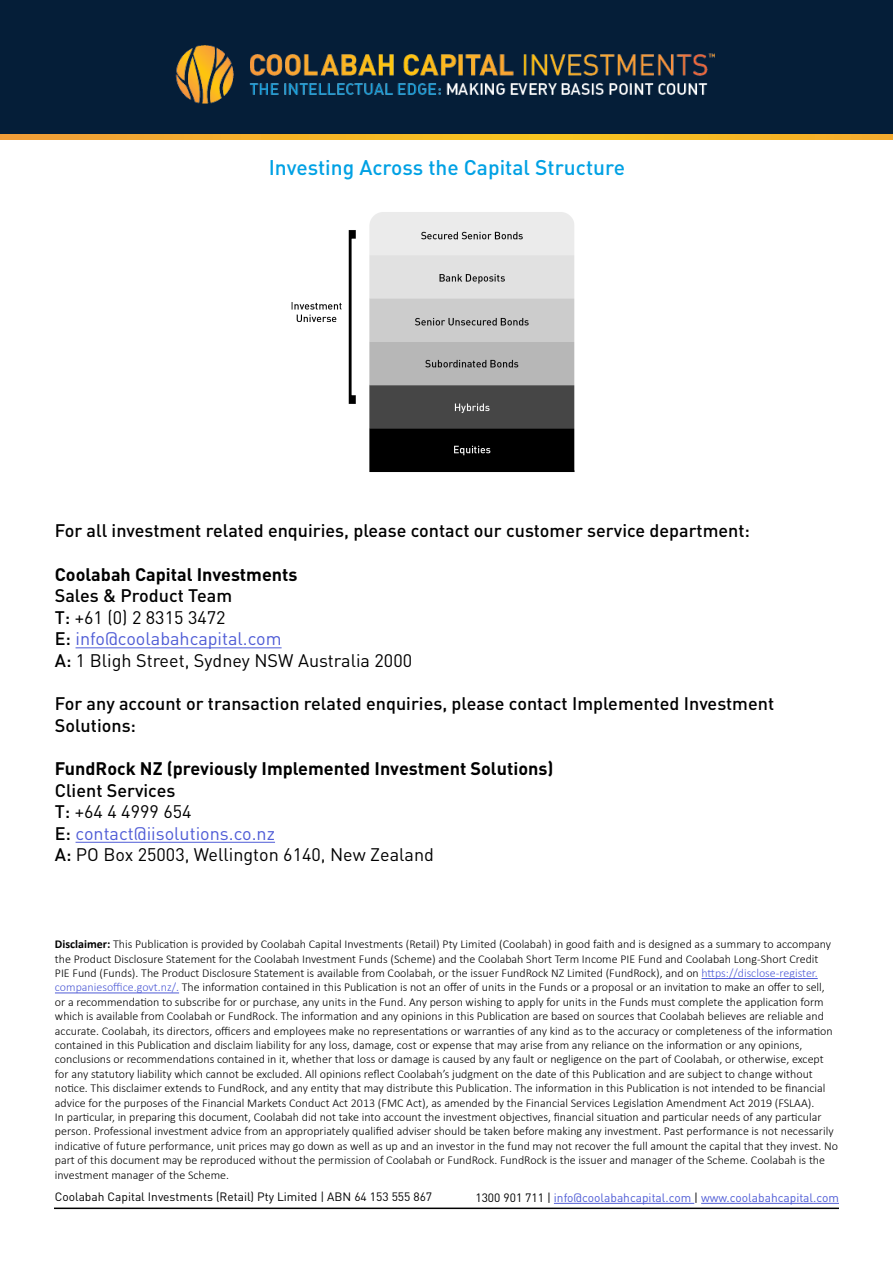
<style>
.page{position:relative;width:893px;height:1263px;background:#fff}
.page>*{position:absolute;margin:0;border:0;box-sizing:border-box;transform-origin:0 0}
.t1{font:500 21px "DIN Pro";color:#00a1e4}
.t2{font:500 18px/21.6px "DIN Pro";color:#000}
.t3{font:18px "DIN Pro";color:#000}
.t4{font:700 18px "DIN Pro";color:#000}
.t5{font:18px "DIN Pro";color:#4f5cd6}
.t6{font:300 12px/14.4px "Calibri";color:#000}
.t7{font:12px "DIN Pro";color:#000}
.t8{font:12px "DIN Pro";color:#4f5cd6}
.s1{font-weight:500}
.s2{font-weight:500;color:#000}
.s3{font-weight:700}
.s4{color:#4f5cd6}
.s5{color:#000}
</style>
<div class="page">
<hr style="left:54px;top:1207px;width:785px;height:2px;background:#000">
<hr style="left:554px;top:1203px;width:140px;height:1px;background:#4f5cd6">
<hr style="left:701px;top:1203px;width:138px;height:1px;background:#4f5cd6">
<div style="left:0;top:0;width:893px;height:138px;background:#051e38"></div>
<img style="left:175px;top:46px;width:540px;height:58px">
<svg style="left:0;top:135px;width:893px;height:4px;background:#f5b428"></svg>
<hr style="left:701px;top:978px;width:117px;height:1px;background:#4f5cd6">
<hr style="left:55px;top:993px;width:124px;height:1px;background:#4f5cd6">
<hr style="left:76px;top:647px;width:206px;height:1px;background:#4f5cd6">
<hr style="left:76px;top:842px;width:199px;height:1px;background:#4f5cd6">
<img style="left:291px;top:212px;width:284px;height:260px">
<p class="t1" style="left:269px;top:153px;width:358px">Investing Across the Capital Structure</p>
<p class="t2" style="left:55px;top:519px;width:697px">For all investment related enquiries, please contact our customer service department:</p>
<p class="t4" style="left:55px;top:562px;width:244px">Coolabah Capital Investments</p>
<p class="t2" style="left:55px;top:584px;width:179px">Sales &amp; Product Team</p>
<p class="t3" style="left:55px;top:605px;width:172px"><span class="s1">T:</span> +61 (0) 2 8315 3472</p>
<p class="t5" style="left:55px;top:627px;width:228px"><span class="s2">E:</span> info@coolabahcapital.com</p>
<p class="t3" style="left:55px;top:648px;width:359px"><span class="s1">A:</span> 1 Bligh Street, Sydney NSW Australia 2000</p>
<p class="t2" style="left:55px;top:692px;width:721px">For any account or transaction related enquiries, please contact Implemented Investment<br>Solutions:</p>
<p class="t4" style="left:55px;top:756px;width:500px">FundRock NZ (previously Implemented Investment Solutions)</p>
<p class="t2" style="left:55px;top:778px;width:122px">Client Services</p>
<p class="t3" style="left:55px;top:799px;width:138px"><span class="s1">T:</span> +64 4 4999 654</p>
<p class="t5" style="left:55px;top:821px;width:222px"><span class="s2">E:</span> contact@iisolutions.co.nz</p>
<p class="t3" style="left:55px;top:843px;width:381px"><span class="s1">A:</span> PO Box 25003, Wellington 6140, New Zealand</p>
<p class="t6" style="left:55px;top:937px;width:785px"><span class="s3">Disclaimer:</span> This Publication is provided by Coolabah Capital Investments (Retail) Pty Limited (Coolabah) in good faith and is designed as a summary to accompany the Product Disclosure Statement for the Coolabah Investment Funds (Scheme) and the Coolabah Short Term Income PIE Fund and Coolabah Long-Short Credit<br>PIE Fund (Funds). The Product Disclosure Statement is available from Coolabah, or the issuer FundRock NZ Limited (FundRock), and on <span class="s4">https://disclose-register. companiesoffice.govt.nz/.</span> The information contained in this Publication is not an offer of units in the Funds or a proposal or an invitation to make an offer to sell, or a recommendation to subscribe for or purchase, any units in the Fund. Any person wishing to apply for units in the Funds must complete the application form which is available from Coolabah or FundRock. The information and any opinions in this Publication are based on sources that Coolabah believes are reliable and accurate. Coolabah, its directors, officers and employees make no representations or warranties of any kind as to the accuracy or completeness of the information contained in this Publication and disclaim liability for any loss, damage, cost or expense that may arise from any reliance on the information or any opinions, conclusions or recommendations contained in it, whether that loss or damage is caused by any fault or negligence on the part of Coolabah, or otherwise, except for any statutory liability which cannot be excluded. All opinions reflect Coolabah’s judgment on the date of this Publication and are subject to change without notice. This disclaimer extends to FundRock, and any entity that may distribute this Publication. The information in this Publication is not intended to be financial advice for the purposes of the Financial Markets Conduct Act 2013 (FMC Act), as amended by the Financial Services Legislation Amendment Act 2019 (FSLAA).<br>In particular, in preparing this document, Coolabah did not take into account the investment objectives, financial situation and particular needs of any particular person. Professional investment advice from an appropriately qualified adviser should be taken before making any investment. Past performance is not necessarily indicative of future performance, unit prices may go down as well as up and an investor in the fund may not recover the full amount the capital that they invest. No part of this document may be reproduced without the permission of Coolabah or FundRock. FundRock is the issuer and manager of the Scheme. Coolabah is the investment manager of the Scheme.</p>
<p class="t7" style="left:55px;top:1188px;width:379px">Coolabah Capital Investments (Retail) Pty Limited | ABN 64 153 555 867</p>
<p class="t8" style="left:475px;top:1189px;width:365px"><span class="s5">1300 901 711 |</span> info@coolabahcapital.com <span class="s5">|</span> www.coolabahcapital.com</p>
</div>
